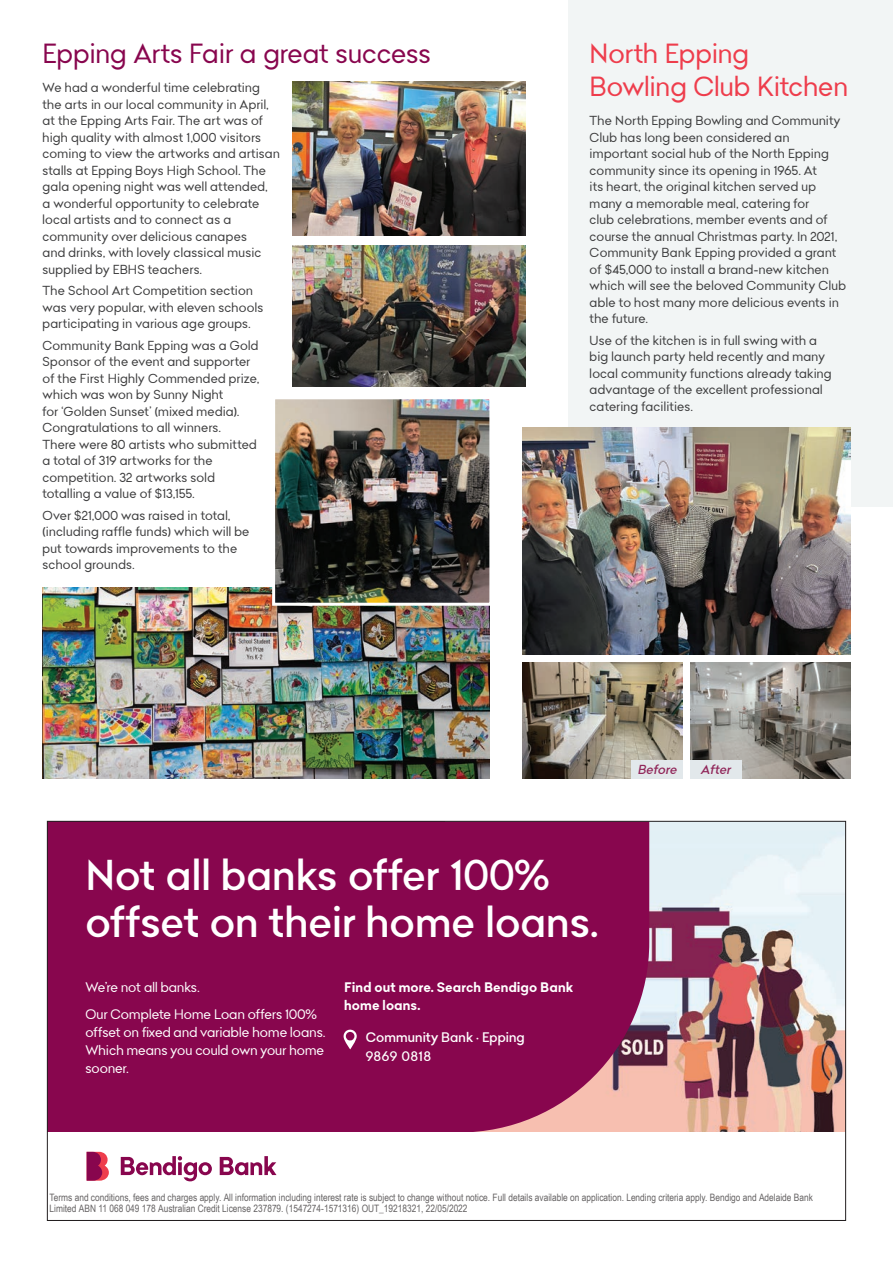
<style>
.page{position:relative;width:893px;height:1263px;background:#fff}
.page>*{position:absolute;margin:0;border:0;box-sizing:border-box;transform-origin:0 0}
.t1{font:500 42px/46.8px "Bendigo Sans";letter-spacing:.005em;color:#fff}
.t2{font:27px/33px "Bendigo Sans";letter-spacing:.01em;color:#ee3d4c}
.t3{font:27px "Bendigo Sans";color:#88064e}
.t4{font:13.5px/18px "Bendigo Sans";letter-spacing:.005em;color:#fff}
.t5{font:700 13.5px/18px "Bendigo Sans";letter-spacing:.005em;color:#fff}
.t6{font:500 13.5px/18.3px "Bendigo Sans";letter-spacing:.01em;color:#fff}
.t7{font:12.75px/16.5px "Bendigo Sans";letter-spacing:.025em;color:#3e3e3f}
.t8{font:italic 500 12.75px "Bendigo Sans";letter-spacing:.01em;color:#91275a}
.t9{font:10.2px/11.2px "Arial Narrow";color:rgb(35 31 32/.7)}
</style>
<div class="page">
<div style="left:568px;top:0;width:325px;height:506px;background:#f2f5f5"></div>
<img style="left:649px;top:823px;width:195px;height:309px">
<div style="left:49px;top:823px;width:600px;height:309px;background:#88064e"></div>
<svg style="left:343px;top:1029px;width:14px;height:20px"></svg>
<svg style="left:220px;top:1156px;width:56px;height:19px"></svg>
<svg style="left:87px;top:1152px;width:22px;height:28px"></svg>
<svg style="left:121px;top:1156px;width:91px;height:25px"></svg>
<img style="left:293px;top:81px;width:232px;height:154px">
<img style="left:293px;top:246px;width:232px;height:141px">
<img style="left:43px;top:587px;width:446px;height:191px">
<img style="left:276px;top:400px;width:212px;height:202px">
<div style="left:272px;top:396px;width:220px;height:210px;border:3px solid #fff"></div>
<img style="left:690px;top:662px;width:160px;height:116px">
<img style="left:522px;top:662px;width:160px;height:116px">
<img style="left:523px;top:427px;width:327px;height:227px">
<div style="left:631px;top:760px;width:51px;height:18px;background:#e2e8eb"></div>
<div style="left:690px;top:760px;width:51px;height:18px;background:#e2e8eb"></div>
<h2 class="t3" style="left:43px;top:35px;width:390px">Epping Arts Fair a great success</h2>
<p class="t7" style="left:43px;top:79px;width:239px">We had a wonderful time celebrating the arts in our local community in April, at the Epping Arts Fair. The art was of high quality with almost 1,000 visitors coming to view the artworks and artisan stalls at Epping Boys High School. The gala opening night was well attended,<br>a wonderful opportunity to celebrate local artists and to connect as a community over delicious canapes<br>and drinks, with lovely classical music supplied by EBHS teachers.</p>
<p class="t7" style="left:43px;top:282px;width:222px">The School Art Competition section was very popular, with eleven schools participating in various age groups.</p>
<p class="t7" style="left:43px;top:337px;width:218px">Community Bank Epping was a Gold<br>Sponsor of the event and supporter of the First Highly Commended prize, which was won by Sunny Night<br>for ‘Golden Sunset’ (mixed media).<br>Congratulations to all winners.<br>There were 80 artists who submitted a total of 319 artworks for the competition. 32 artworks sold totalling a value of $13,155.</p>
<p class="t7" style="left:43px;top:507px;width:208px">Over $21,000 was raised in total, (including raffle funds) which will be put towards improvements to the school grounds.</p>
<h2 class="t2" style="left:590px;top:36px;width:260px">North Epping<br>Bowling Club Kitchen</h2>
<p class="t7" style="left:590px;top:112px;width:258px">The North Epping Bowling and Community Club has long been considered an important social hub of the North Epping community since its opening in 1965. At<br>its heart, the original kitchen served up many a memorable meal, catering for<br>club celebrations, member events and of course the annual Christmas party. In 2021, Community Bank Epping provided a grant of $45,000 to install a brand-new kitchen which will see the beloved Community Club able to host many more delicious events in the future.</p>
<p class="t7" style="left:590px;top:331px;width:243px">Use of the kitchen is in full swing with a big launch party held recently and many local community functions already taking advantage of the excellent professional catering facilities.</p>
<p class="t8" style="left:637px;top:761px;width:41px">Before</p>
<p class="t8" style="left:700px;top:761px;width:32px">After</p>
<h1 class="t1" style="left:85px;top:850px;width:514px">Not all banks offer 100% offset on their home loans.</h1>
<p class="t4" style="left:85px;top:974px;width:233px;line-height:26.5px">We’re not all banks.<br>Our Complete Home Loan offers 100%</p>
<p class="t4" style="left:85px;top:1022px;width:241px;text-align:justify">offset on fixed and variable home loans.<br>Which means you could own your home sooner.</p>
<p class="t5" style="left:344px;top:978px;width:230px">Find out more. Search Bendigo Bank home loans.</p>
<p class="t6" style="left:366px;top:1028px;width:161px">Community Bank • Epping<br>9869 0818</p>
<p class="t9" style="left:50px;top:1191px;width:765px">Terms and conditions, fees and charges apply. All information including interest rate is subject to change without notice. Full details available on application. Lending criteria apply. Bendigo and Adelaide Bank<br>Limited ABN 11 068 049 178 Australian Credit License 237879. (1547274-1571316) OUT_19218321, 22/05/2022</p>
</div>
